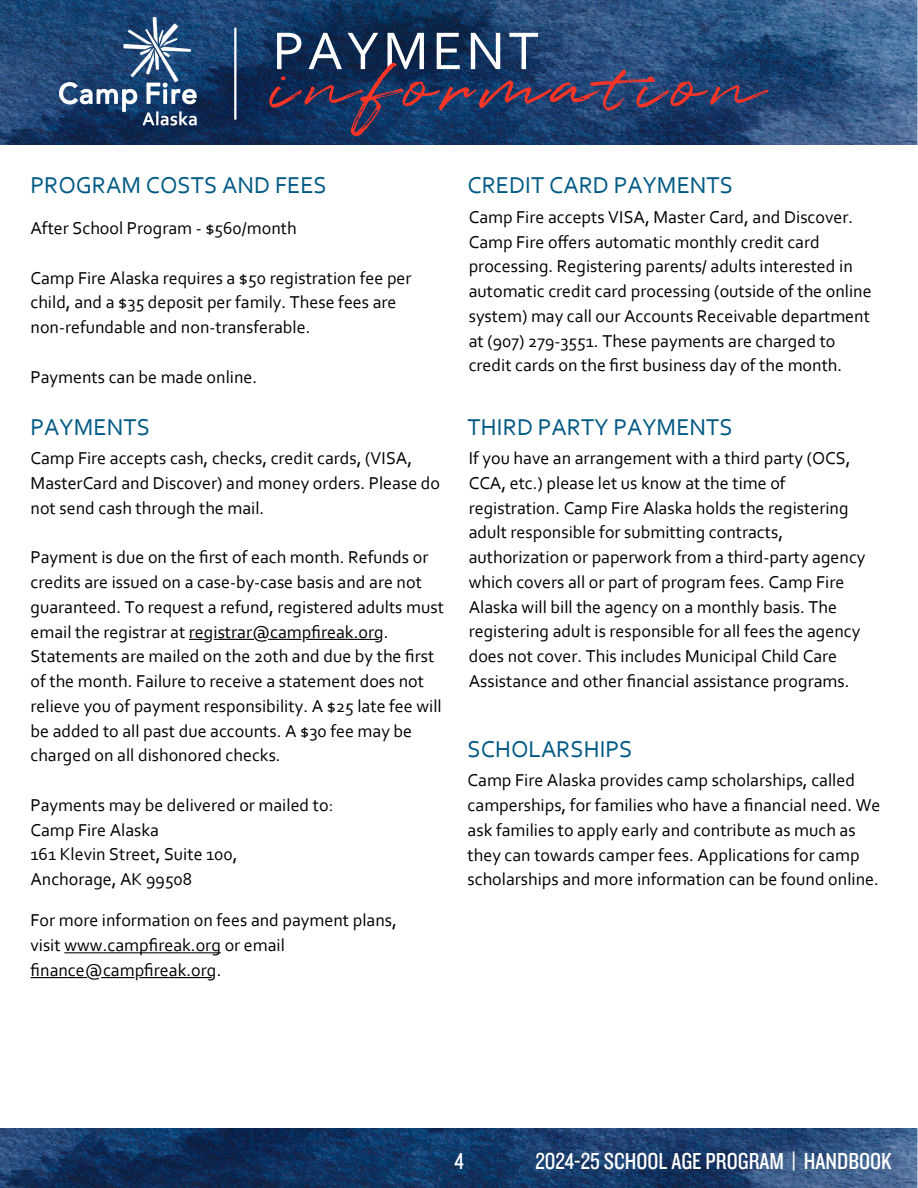
<style>
.page{position:relative;width:918px;height:1188px;background:#fff}
.page>*{position:absolute;margin:0;border:0;box-sizing:border-box;transform-origin:0 0}
.t1{font:74.1px "Quentin";letter-spacing:.115em;color:#fc3426}
.t2{font:55.5px "Corbel";letter-spacing:.065em;color:#fff}
.t3{font:24px "Corbel";color:#005984}
.t4{font:24px "Knockout HTF29 Junior Liteweight";color:#fff}
.t5{font:18px/24.8px "Corbel";color:#000}
</style>
<div class="page">
<img style="left:0;top:1128px;width:918px;height:60px">
<img style="left:0;top:0;width:918px;height:144px">
<img style="left:60px;top:18px;width:138px;height:111px">
<hr style="left:234px;top:28px;width:2px;height:92px;background:#fff">
<hr style="left:306px;top:639px;width:73px;height:1px;background:#000">
<hr style="left:268px;top:639px;width:33px;height:1px;background:#000">
<hr style="left:214px;top:639px;width:40px;height:1px;background:#000">
<svg style="left:189px;top:639px;width:19px;height:1px"></svg>
<hr style="left:139px;top:977px;width:73px;height:1px;background:#000">
<hr style="left:101px;top:977px;width:33px;height:1px;background:#000">
<hr style="left:31px;top:977px;width:56px;height:1px;background:#000">
<hr style="left:64px;top:952px;width:157px;height:1px;background:#000">
<h2 class="t2" style="left:272px;top:16px;width:268px">PAYMENT</h2>
<h1 class="t1" style="left:272px;top:36px;width:493px">information</h1>
<h3 class="t3" style="left:31px;top:170px;width:298px">PROGRAM COSTS AND FEES</h3>
<p class="t5" style="left:31px;top:215px;width:268px">After School Program - $560/month</p>
<p class="t5" style="left:31px;top:265px;width:383px">Camp Fire Alaska requires a $50 registration fee per child, and a $35 deposit per family. These fees are non-refundable and non-transferable.</p>
<p class="t5" style="left:31px;top:364px;width:228px">Payments can be made online.</p>
<h3 class="t3" style="left:31px;top:412px;width:121px">PAYMENTS</h3>
<p class="t5" style="left:31px;top:446px;width:411px">Camp Fire accepts cash, checks, credit cards, (VISA,<br>MasterCard and Discover) and money orders. Please do not send cash through the mail.</p>
<p class="t5" style="left:31px;top:545px;width:415px">Payment is due on the first of each month. Refunds or credits are issued on a case-by-case basis and are not guaranteed. To request a refund, registered adults must email the registrar at registrar@campfireak.org.<br>Statements are mailed on the 20th and due by the first of the month. Failure to receive a statement does not relieve you of payment responsibility. A $25 late fee will be added to all past due accounts. A $30 fee may be charged on all dishonored checks.</p>
<p class="t5" style="left:31px;top:792px;width:304px">Payments may be delivered or mailed to:<br>Camp Fire Alaska<br>161 Klevin Street, Suite 100,<br>Anchorage, AK 99508</p>
<p class="t5" style="left:31px;top:908px;width:368px">For more information on fees and payment plans, visit www.campfireak.org or email finance@campfireak.org.</p>
<h3 class="t3" style="left:468px;top:170px;width:267px">CREDIT CARD PAYMENTS</h3>
<p class="t5" style="left:469px;top:204px;width:404px">Camp Fire accepts VISA, Master Card, and Discover.<br>Camp Fire offers automatic monthly credit card processing. Registering parents/ adults interested in automatic credit card processing (outside of the online system) may call our Accounts Receivable department at (907) 279-3551. These payments are charged to credit cards on the first business day of the month.</p>
<h3 class="t3" style="left:468px;top:412px;width:267px">THIRD PARTY PAYMENTS</h3>
<p class="t5" style="left:469px;top:445px;width:398px">If you have an arrangement with a third party (OCS, CCA, etc.) please let us know at the time of registration. Camp Fire Alaska holds the registering adult responsible for submitting contracts, authorization or paperwork from a third-party agency which covers all or part of program fees. Camp Fire Alaska will bill the agency on a monthly basis. The registering adult is responsible for all fees the agency does not cover. This includes Municipal Child Care Assistance and other financial assistance programs.</p>
<h3 class="t3" style="left:468px;top:734px;width:166px">SCHOLARSHIPS</h3>
<p class="t5" style="left:468px;top:768px;width:415px">Camp Fire Alaska provides camp scholarships, called camperships, for families who have a financial need. We ask families to apply early and contribute as much as they can towards camper fees. Applications for camp scholarships and more information can be found online.</p>
<h3 class="t4" style="left:454px;top:1149px;width:11px">4</h3>
<h3 class="t4" style="left:535px;top:1149px;width:358px">2024-25 SCHOOL AGE PROGRAM | HANDBOOK</h3>
</div>
